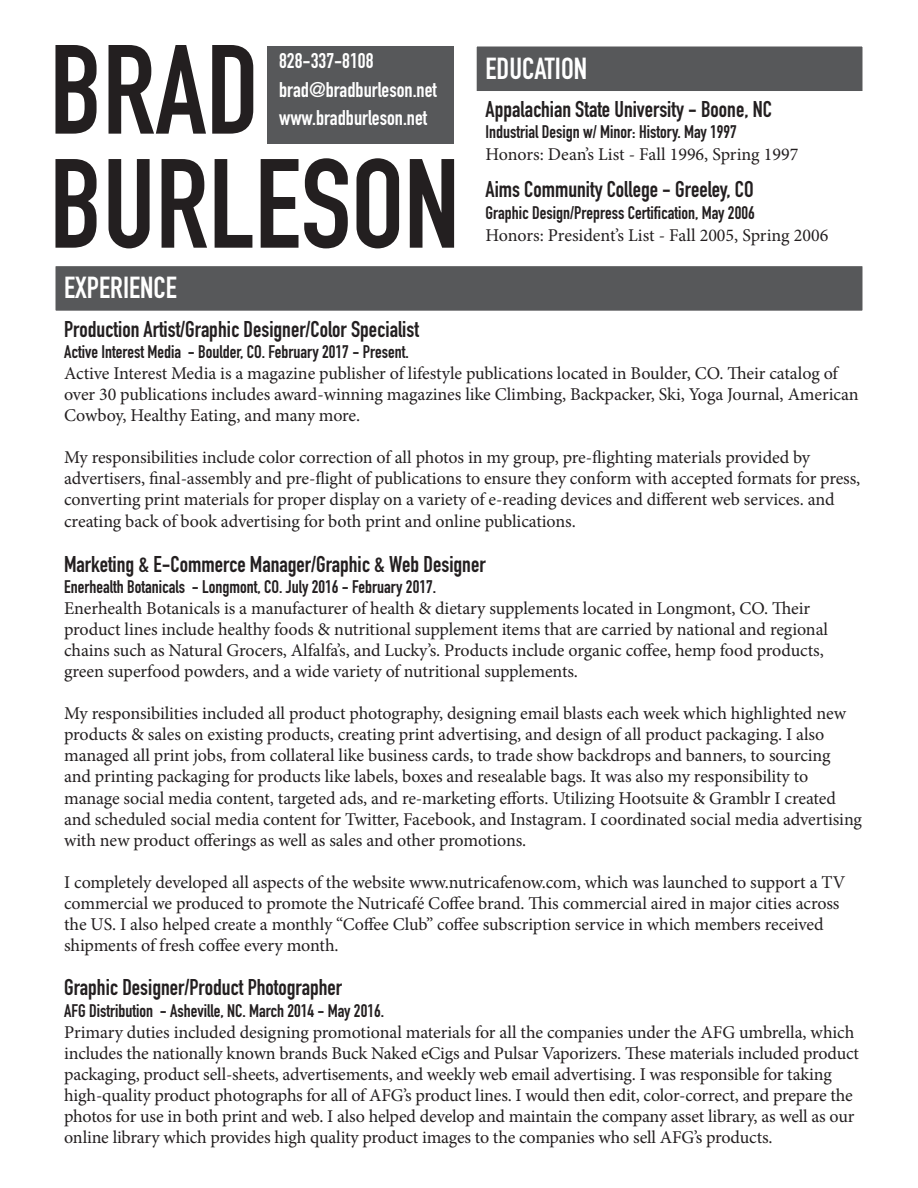
<style>
.page{position:relative;width:918px;height:1188px;background:#fff}
.page>*{position:absolute;margin:0;border:0;box-sizing:border-box;transform-origin:0 0}
.t1{font:124.5px/114px "DIN Engschrift Std";color:#231f20}
.t2{font:30px "DIN Engschrift Std";color:#fff}
.t3{font:22.5px "DIN Engschrift Std";color:#231f20}
.t4{font:21px/28.5px "DIN Engschrift Std";color:#fff}
.t5{font:18px/21px "Minion Pro";letter-spacing:-.01em;color:#231f20}
.t6{font:18px "DIN Engschrift Std";color:#231f20}
</style>
<div class="page">
<div style="left:475px;top:45px;width:389px;height:48px;background:#57585a;border:2px solid #fff"></div>
<div style="left:54px;top:265px;width:810px;height:47px;background:#57585a;border:2px solid #fff"></div>
<div style="left:268px;top:46px;width:186px;height:98px;background:#57585a"></div>
<h1 class="t1" style="left:50px;top:34px;width:412px">BRAD<br>BURLESON</h1>
<p class="t4" style="left:279px;top:47px;width:159px">828-337-8108 brad@bradburleson.net www.bradburleson.net</p>
<h2 class="t2" style="left:486px;top:51px;width:103px">EDUCATION</h2>
<p class="t3" style="left:486px;top:96px;width:288px">Appalachian State University - Boone, NC</p>
<p class="t6" style="left:486px;top:121px;width:253px">Industrial Design w/ Minor: History. May 1997</p>
<p class="t5" style="left:486px;top:144px;width:314px">Honors: Dean’s List - Fall 1996, Spring 1997</p>
<p class="t3" style="left:486px;top:176px;width:270px">Aims Community College - Greeley, CO</p>
<p class="t6" style="left:486px;top:202px;width:271px">Graphic Design/Prepress Certification, May 2006</p>
<p class="t5" style="left:486px;top:224px;width:344px">Honors: President’s List - Fall 2005, Spring 2006</p>
<h2 class="t2" style="left:64px;top:270px;width:114px">EXPERIENCE</h2>
<p class="t3" style="left:64px;top:316px;width:356px">Production Artist/Graphic Designer/Color Specialist</p>
<p class="t6" style="left:64px;top:341px;width:346px">Active Interest Media - Boulder, CO. February 2017 - Present.</p>
<p class="t5" style="left:64px;top:363px;width:796px">Active Interest Media is a magazine publisher of lifestyle publications located in Boulder, CO. Their catalog of over 30 publications includes award-winning magazines like Climbing, Backpacker, Ski, Yoga Journal, American<br>Cowboy, Healthy Eating, and many more.</p>
<p class="t5" style="left:64px;top:447px;width:798px">My responsibilities include color correction of all photos in my group, pre-flighting materials provided by advertisers, final-assembly and pre-flight of publications to ensure they conform with accepted formats for press, converting print materials for proper display on a variety of e-reading devices and different web services. and creating back of book advertising for both print and online publications.</p>
<p class="t3" style="left:64px;top:551px;width:423px">Marketing &amp; E-Commerce Manager/Graphic &amp; Web Designer</p>
<p class="t6" style="left:64px;top:577px;width:373px">Enerhealth Botanicals - Longmont, CO. July 2016 - February 2017.</p>
<p class="t5" style="left:64px;top:598px;width:765px">Enerhealth Botanicals is a manufacturer of health &amp; dietary supplements located in Longmont, CO. Their product lines include healthy foods &amp; nutritional supplement items that are carried by national and regional chains such as Natural Grocers, Alfalfa’s, and Lucky’s. Products include organic coffee, hemp food products, green superfood powders, and a wide variety of nutritional supplements.</p>
<p class="t5" style="left:64px;top:703px;width:799px">My responsibilities included all product photography, designing email blasts each week which highlighted new products &amp; sales on existing products, creating print advertising, and design of all product packaging. I also managed all print jobs, from collateral like business cards, to trade show backdrops and banners, to sourcing<br>and printing packaging for products like labels, boxes and resealable bags. It was also my responsibility to manage social media content, targeted ads, and re-marketing efforts. Utilizing Hootsuite &amp; Gramblr I created and scheduled social media content for Twitter, Facebook, and Instagram. I coordinated social media advertising with new product offerings as well as sales and other promotions.</p>
<p class="t5" style="left:64px;top:871px;width:783px">I completely developed all aspects of the website www.nutricafenow.com, which was launched to support a TV commercial we produced to promote the Nutricafé Coffee brand. This commercial aired in major cities across the US. I also helped create a monthly “Coffee Club” coffee subscription service in which members received shipments of fresh coffee every month.</p>
<p class="t3" style="left:64px;top:974px;width:279px">Graphic Designer/Product Photographer</p>
<p class="t6" style="left:64px;top:1000px;width:321px">AFG Distribution - Asheville, NC. March 2014 - May 2016.</p>
<p class="t5" style="left:64px;top:1022px;width:796px">Primary duties included designing promotional materials for all the companies under the AFG umbrella, which includes the nationally known brands Buck Naked eCigs and Pulsar Vaporizers. These materials included product packaging, product sell-sheets, advertisements, and weekly web email advertising. I was responsible for taking high-quality product photographs for all of AFG’s product lines. I would then edit, color-correct, and prepare the photos for use in both print and web. I also helped develop and maintain the company asset library, as well as our online library which provides high quality product images to the companies who sell AFG’s products.</p>
</div>
